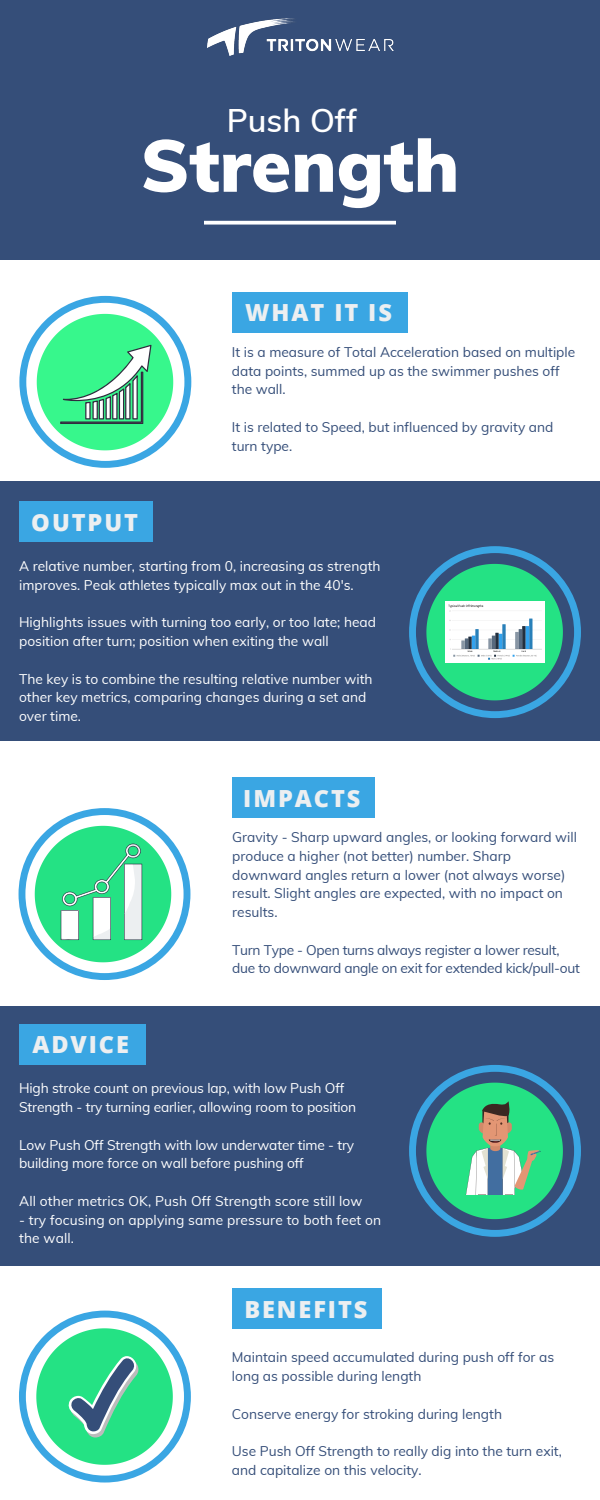
<style>
.page{position:relative;width:600px;height:1500px;background:#fff}
.page>*{position:absolute;margin:0;border:0;box-sizing:border-box;transform-origin:0 0}
.t1{font:900 72.7px "Muli";color:#fff}
.t2{font:600 32px "Muli";color:#fff}
.t3{font:800 23.6px "Open Sans";letter-spacing:.08em;color:#eceff1}
.t4{font:13.8px/18.8px "Muli";color:#fff}
.t5{font:13.8px/18.8px "Muli";color:#354e79}
.t6{font:13.8px/18.8px "Muli";letter-spacing:-.02em;color:#354e79}
</style>
<div class="page">
<svg style="left:19px;top:296px;width:172px;height:172px"></svg>
<svg style="left:19px;top:808px;width:171px;height:172px"></svg>
<svg style="left:19px;top:1311px;width:172px;height:172px"></svg>
<div style="left:0;top:481px;width:600px;height:260px;background:#354e79"></div>
<svg style="left:409px;top:546px;width:172px;height:172px"></svg>
<img style="left:446px;top:602px;width:99px;height:61px">
<div style="left:0;top:1006px;width:600px;height:260px;background:#354e79"></div>
<svg style="left:409px;top:1065px;width:172px;height:172px"></svg>
<div style="left:0;top:0;width:600px;height:259px;background:#354e79"></div>
<div style="left:19px;top:501px;width:134px;height:41px;background:#3aa6e3"></div>
<div style="left:232px;top:292px;width:175px;height:40px;background:#3aa6e3"></div>
<div style="left:232px;top:778px;width:142px;height:40px;background:#3aa6e3"></div>
<div style="left:19px;top:1024px;width:127px;height:40px;background:#3aa6e3"></div>
<svg style="left:204px;top:221px;width:192px;height:4px"></svg>
<div style="left:232px;top:1288px;width:150px;height:41px;background:#3aa6e3"></div>
<img style="left:207px;top:19px;width:186px;height:37px">
<p class="t2" style="left:227px;top:100px;width:132px">Push Off</p>
<p class="t1" style="left:141px;top:119px;width:320px">Strength</p>
<p class="t3" style="left:245px;top:296px;width:148px">WHAT IT IS</p>
<p class="t3" style="left:31px;top:506px;width:108px">OUTPUT</p>
<p class="t5" style="left:232px;top:342px;width:345px">It is a measure of Total Acceleration based on multiple data points, summed up as the swimmer pushes off the wall.</p>
<p class="t5" style="left:232px;top:417px;width:323px">It is related to Speed, but influenced by gravity and turn type.</p>
<p class="t4" style="left:19px;top:557px;width:363px">A relative number, starting from 0, increasing as strength improves. Peak athletes typically max out in the 40's.</p>
<p class="t4" style="left:19px;top:613px;width:358px">Highlights issues with turning too early, or too late; head position after turn; position when exiting the wall</p>
<p class="t4" style="left:19px;top:669px;width:355px">The key is to combine the resulting relative number with other key metrics, comparing changes during a set and over time.</p>
<p class="t3" style="left:243px;top:782px;width:119px">IMPACTS</p>
<p class="t3" style="left:32px;top:1028px;width:98px">ADVICE</p>
<p class="t5" style="left:232px;top:828px;width:346px">Gravity - Sharp upward angles, or looking forward will produce a higher (not better) number. Sharp downward angles return a lower (not always worse) result. Slight angles are expected, with no impact on results.</p>
<p class="t6" style="left:232px;top:940px;width:349px">Turn Type - Open turns always register a lower result, due to downward angle on exit for extended kick/pull-out</p>
<p class="t4" style="left:19px;top:1079px;width:327px">High stroke count on previous lap, with low Push Off</p>
<p class="t4" style="left:19px;top:1097px;width:339px">Strength - try turning earlier, allowing room to position</p>
<p class="t4" style="left:19px;top:1135px;width:337px">Low Push Off Strength with low underwater time - try building more force on wall before pushing off</p>
<p class="t4" style="left:19px;top:1191px;width:345px">All other metrics OK, Push Off Strength score still low</p>
<p class="t4" style="left:19px;top:1210px;width:364px">- try focusing on applying same pressure to both feet on the wall.</p>
<p class="t3" style="left:244px;top:1293px;width:125px">BENEFITS</p>
<p class="t5" style="left:232px;top:1348px;width:324px">Maintain speed accumulated during push off for as long as possible during length</p>
<p class="t5" style="left:232px;top:1404px;width:272px">Conserve energy for stroking during length</p>
<p class="t5" style="left:232px;top:1442px;width:332px">Use Push Off Strength to really dig into the turn exit, and capitalize on this velocity.</p>
</div>
